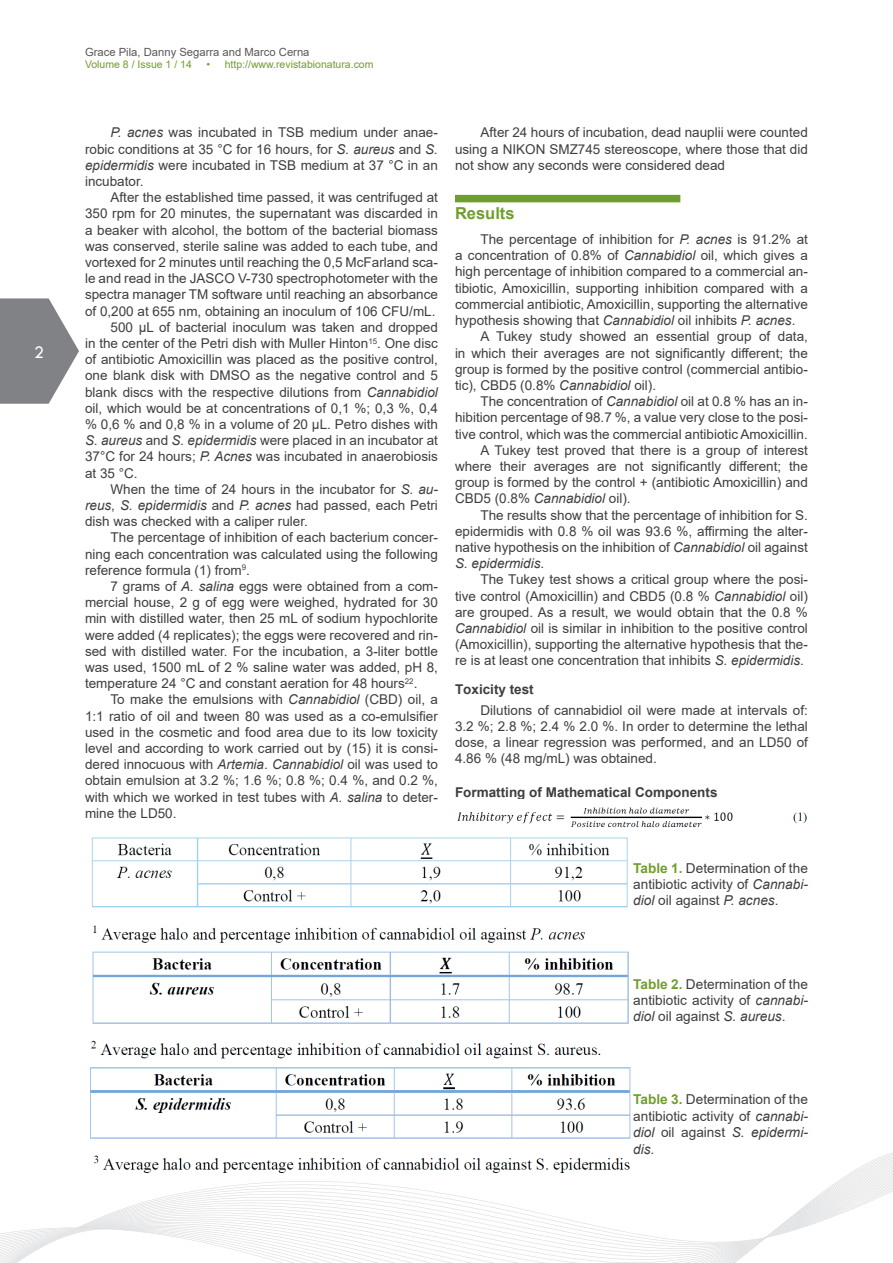
<style>
.page{position:relative;width:893px;height:1263px;background:#fff}
.page>*{position:absolute;margin:0;border:0;box-sizing:border-box;transform-origin:0 0}
.t1{font:18px "Tw Cen";color:#fff}
.t2{font:700 16.5px "Arial";color:#709e2e}
.t3{font:13.65px/16.4px "Arial";color:#3e3e3f;text-align:justify}
.t4{font:13.5px/16.2px "Arial";color:#3e3e3f;text-align:justify}
.t5{font:italic 13.5px "Arial";color:#3e3e3f}
.t6{font:700 13.5px "Arial";color:#3e3e3f}
.t7{font:11.25px "Arial";color:#57585a}
.t8{font:10.5px "Arial";color:#709e2e}
.s1{font-style:italic}
.s2{font-style:normal}
.s3{font-weight:700;color:#709e2e}
</style>
<div class="page">
<svg style="left:0;top:298px;width:79px;height:106px"></svg>
<svg style="left:0;top:1152px;width:893px;height:111px"></svg>
<div style="left:455px;top:195px;width:225px;height:7px;background:#709e2e"></div>
<img style="left:91px;top:837px;width:537px;height:106px">
<img style="left:91px;top:951px;width:538px;height:108px">
<img style="left:85px;top:1067px;width:548px;height:111px">
<img style="left:457px;top:807px;width:350px;height:21px">
<h1 class="t1" style="left:34px;top:341px;width:11px">2</h1>
<p class="t7" style="left:85px;top:44px;width:226px">Grace Pila, Danny Segarra and Marco Cerna</p>
<p class="t8" style="left:85px;top:57px;width:108px">Volume 8 / Issue 1 / 14</p>
<p class="t8" style="left:206px;top:57px;width:169px">• http://www.revistabionatura.com</p>
<p class="t4" style="left:85px;top:124px;width:354px;text-indent:26px"><span class="s1">P. acnes</span> was incubated in TSB medium under anae&shy;robic conditions at 35 °C for 16 hours, for <span class="s1">S. aureus</span> and <span class="s1">S. epidermidis</span> were incubated in TSB medium at 37 °C in an incubator.</p>
<p class="t4" style="left:111px;top:189px;width:329px">After the established time passed, it was centrifuged at</p>
<p class="t4" style="left:85px;top:205px;width:354px">350 rpm for 20 minutes, the supernatant was discarded in</p>
<p class="t4" style="left:85px;top:222px;width:354px">a beaker with alcohol, the bottom of the bacterial biomass</p>
<p class="t4" style="left:85px;top:238px;width:354px">was conserved, sterile saline was added to each tube, and</p>
<p class="t4" style="left:85px;top:254px;width:354px">vortexed for 2 minutes until reaching the 0,5 McFarland sca-</p>
<p class="t4" style="left:85px;top:270px;width:354px">le and read in the JASCO V-730 spectrophotometer with the</p>
<p class="t4" style="left:85px;top:286px;width:354px">spectra manager TM software until reaching an absorbance</p>
<p class="t4" style="left:85px;top:303px;width:352px">of 0,200 at 655 nm, obtaining an inoculum of 106 CFU/mL.</p>
<p class="t4" style="left:111px;top:319px;width:329px">500 µL of bacterial inoculum was taken and dropped</p>
<p class="t4" style="left:85px;top:335px;width:354px">in the center of the Petri dish with Muller Hinton<sup>15</sup>. One disc</p>
<p class="t4" style="left:85px;top:351px;width:354px">of antibiotic Amoxicillin was placed as the positive control,</p>
<p class="t4" style="left:85px;top:367px;width:354px">one blank disk with DMSO as the negative control and 5</p>
<p class="t4" style="left:85px;top:384px;width:354px">blank discs with the respective dilutions from <span class="s1">Cannabidiol</span></p>
<p class="t4" style="left:85px;top:400px;width:354px">oil, which would be at concentrations of 0,1 %; 0,3 %, 0,4</p>
<p class="t4" style="left:85px;top:416px;width:354px">% 0,6 % and 0,8 % in a volume of 20 µL. Petro dishes with</p>
<p class="t4" style="left:85px;top:432px;width:354px"><span class="s1">S. aureus</span> and <span class="s1">S. epidermidis</span> were placed in an incubator at</p>
<p class="t4" style="left:85px;top:448px;width:354px">37°C for 24 hours; <span class="s1">P. Acnes</span> was incubated in anaerobiosis</p>
<p class="t4" style="left:85px;top:465px;width:54px">at 35 °C.</p>
<p class="t4" style="left:111px;top:481px;width:329px">When the time of 24 hours in the incubator for <span class="s1">S. au-</span></p>
<p class="t5" style="left:85px;top:497px;width:354px">reus<span class="s2">,</span> S. epidermidis <span class="s2">and</span> P. acnes <span class="s2">had passed, each Petri</span></p>
<p class="t4" style="left:85px;top:513px;width:224px">dish was checked with a caliper ruler.</p>
<p class="t4" style="left:111px;top:529px;width:329px">The percentage of inhibition of each bacterium concer-</p>
<p class="t4" style="left:85px;top:546px;width:354px">ning each concentration was calculated using the following</p>
<p class="t4" style="left:85px;top:562px;width:166px">reference formula (1) from<sup>9</sup>.</p>
<p class="t4" style="left:111px;top:578px;width:329px">7 grams of <span class="s1">A. salina</span> eggs were obtained from a com-</p>
<p class="t4" style="left:85px;top:594px;width:354px">mercial house, 2 g of egg were weighed, hydrated for 30</p>
<p class="t4" style="left:85px;top:610px;width:354px">min with distilled water, then 25 mL of sodium hypochlorite</p>
<p class="t4" style="left:85px;top:627px;width:354px">were added (4 replicates); the eggs were recovered and rin-</p>
<p class="t4" style="left:85px;top:643px;width:354px">sed with distilled water. For the incubation, a 3-liter bottle</p>
<p class="t4" style="left:85px;top:659px;width:354px">was used, 1500 mL of 2 % saline water was added, pH 8,</p>
<p class="t4" style="left:85px;top:675px;width:334px">temperature 24 °C and constant aeration for 48 hours<sup>22</sup>.</p>
<p class="t4" style="left:111px;top:691px;width:329px">To make the emulsions with <span class="s1">Cannabidiol</span> (CBD) oil, a</p>
<p class="t4" style="left:85px;top:708px;width:354px">1:1 ratio of oil and tween 80 was used as a co-emulsifier</p>
<p class="t4" style="left:85px;top:724px;width:354px">used in the cosmetic and food area due to its low toxicity</p>
<p class="t4" style="left:85px;top:740px;width:354px">level and according to work carried out by (15) it is consi-</p>
<p class="t4" style="left:85px;top:756px;width:354px">dered innocuous with <span class="s1">Artemia</span>. <span class="s1">Cannabidiol</span> oil was used to</p>
<p class="t4" style="left:85px;top:772px;width:354px">obtain emulsion at 3.2 %; 1.6 %; 0.8 %; 0.4 %, and 0.2 %,</p>
<p class="t4" style="left:85px;top:789px;width:354px">with which we worked in test tubes with <span class="s1">A. salina</span> to deter-</p>
<p class="t4" style="left:85px;top:805px;width:93px">mine the LD50.</p>
<p class="t4" style="left:455px;top:124px;width:354px;text-indent:26px">After 24 hours of incubation, dead nauplii were counted using a NIKON SMZ745 stereoscope, where those that did not show any seconds were considered dead</p>
<p class="t2" style="left:455px;top:202px;width:61px">Results</p>
<p class="t4" style="left:480px;top:231px;width:329px">The percentage of inhibition for <span class="s1">P. acnes</span> is 91.2% at</p>
<p class="t4" style="left:455px;top:247px;width:354px">a concentration of 0.8% of <span class="s1">Cannabidiol</span> oil, which gives a</p>
<p class="t4" style="left:455px;top:264px;width:354px">high percentage of inhibition compared to a commercial an-</p>
<p class="t4" style="left:455px;top:280px;width:354px">tibiotic, Amoxicillin, supporting inhibition compared with a</p>
<p class="t4" style="left:455px;top:296px;width:354px">commercial antibiotic, Amoxicillin, supporting the alternative</p>
<p class="t4" style="left:455px;top:312px;width:342px">hypothesis showing that <span class="s1">Cannabidiol</span> oil inhibits <span class="s1">P. acnes</span>.</p>
<p class="t4" style="left:480px;top:328px;width:329px">A Tukey study showed an essential group of data,</p>
<p class="t4" style="left:455px;top:345px;width:354px">in which their averages are not significantly different; the</p>
<p class="t4" style="left:455px;top:361px;width:354px">group is formed by the positive control (commercial antibio-</p>
<p class="t4" style="left:455px;top:377px;width:203px">tic), CBD5 (0.8% <span class="s1">Cannabidiol</span> oil).</p>
<p class="t4" style="left:480px;top:393px;width:329px">The concentration of <span class="s1">Cannabidiol</span> oil at 0.8 % has an in-</p>
<p class="t4" style="left:455px;top:409px;width:354px">hibition percentage of 98.7 %, a value very close to the posi-</p>
<p class="t4" style="left:455px;top:426px;width:354px">tive control, which was the commercial antibiotic Amoxicillin.</p>
<p class="t4" style="left:480px;top:442px;width:329px">A Tukey test proved that there is a group of interest</p>
<p class="t4" style="left:455px;top:458px;width:354px">where their averages are not significantly different; the</p>
<p class="t4" style="left:455px;top:474px;width:354px">group is formed by the control + (antibiotic Amoxicillin) and</p>
<p class="t4" style="left:455px;top:490px;width:177px">CBD5 (0.8% <span class="s1">Cannabidiol</span> oil).</p>
<p class="t4" style="left:480px;top:507px;width:329px">The results show that the percentage of inhibition for S.</p>
<p class="t4" style="left:455px;top:523px;width:354px">epidermidis with 0.8 % oil was 93.6 %, affirming the alter-</p>
<p class="t4" style="left:455px;top:539px;width:354px">native hypothesis on the inhibition of <span class="s1">Cannabidiol</span> oil against</p>
<p class="t5" style="left:455px;top:555px;width:91px">S. epidermidis<span class="s2">.</span></p>
<p class="t4" style="left:480px;top:571px;width:329px">The Tukey test shows a critical group where the posi-</p>
<p class="t4" style="left:455px;top:588px;width:354px">tive control (Amoxicillin) and CBD5 (0.8 % <span class="s1">Cannabidiol</span> oil)</p>
<p class="t4" style="left:455px;top:604px;width:354px">are grouped. As a result, we would obtain that the 0.8 %</p>
<p class="t4" style="left:455px;top:620px;width:354px"><span class="s1">Cannabidiol</span> oil is similar in inhibition to the positive control</p>
<p class="t4" style="left:455px;top:636px;width:354px">(Amoxicillin), supporting the alternative hypothesis that the-</p>
<p class="t4" style="left:455px;top:652px;width:350px">re is at least one concentration that inhibits <span class="s1">S. epidermidis</span>.</p>
<p class="t6" style="left:455px;top:680px;width:80px">Toxicity test</p>
<p class="t4" style="left:455px;top:702px;width:354px;text-indent:26px">Dilutions of cannabidiol oil were made at intervals of:<br>3.2 %; 2.8 %; 2.4 % 2.0 %. In order to determine the lethal dose, a linear regression was performed, and an LD50 of 4.86 % (48 mg/mL) was obtained.</p>
<p class="t6" style="left:455px;top:782px;width:264px">Formatting of Mathematical Components</p>
<p class="t3" style="left:633px;top:859px;width:176px"><span class="s3">Table 1.</span> Determination of the antibiotic activity of <span class="s1">Cannabi&shy;diol</span> oil against <span class="s1">P. acnes</span>.</p>
<p class="t3" style="left:633px;top:975px;width:176px"><span class="s3">Table 2.</span> Determination of the antibiotic activity of <span class="s1">cannabi&shy;diol</span> oil against <span class="s1">S. aureus</span>.</p>
<p class="t3" style="left:633px;top:1091px;width:176px"><span class="s3">Table 3.</span> Determination of the antibiotic activity of <span class="s1">cannabi&shy;diol</span> oil against <span class="s1">S. epidermi&shy;dis.</span></p>
</div>
